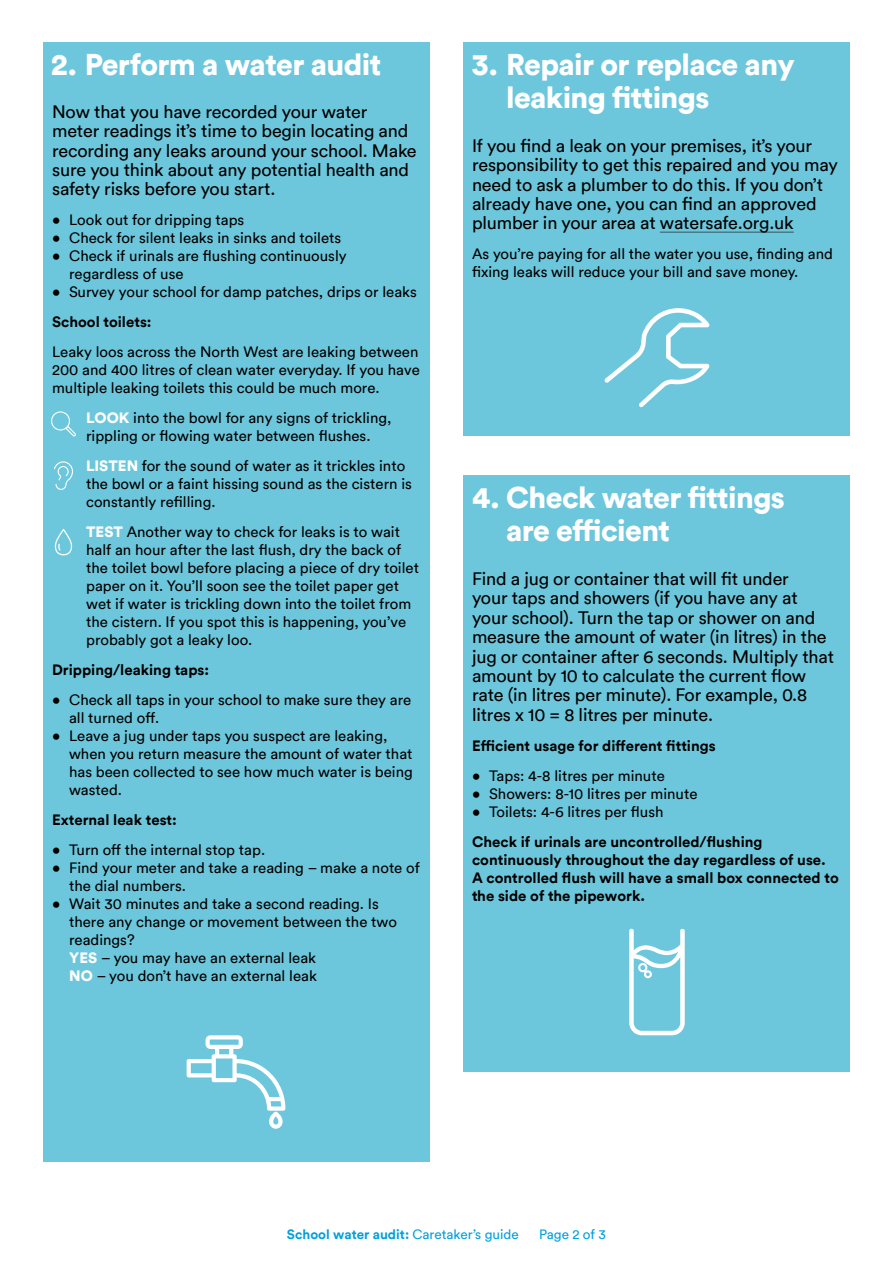
<style>
.page{position:relative;width:893px;height:1263px;background:#fff}
.page>*{position:absolute;margin:0;border:0;box-sizing:border-box;transform-origin:0 0}
.t1{font:900 30px/32.4px "Circular TT";letter-spacing:-.02em;color:#fff}
.t2{font:18px/19.4px "Circular TT";letter-spacing:-.01em;color:#000}
.t3{font:15px/18px "Circular TT";color:#000}
.t4{font:700 15px/18px "Circular TT";color:#000}
.t5{font:700 13.5px "Circular TT";color:#00a0de}
.t6{font:13.5px "Circular TT";color:#00a0de}
.s1{font-weight:900;color:#fff}
.s2{font-weight:400}
</style>
<div class="page">
<div style="left:43px;top:43px;width:386px;height:1119px;background:#6dc7dc"></div>
<div style="left:463px;top:43px;width:387px;height:393px;background:#6dc7dc"></div>
<div style="left:463px;top:476px;width:387px;height:596px;background:#6dc7dc"></div>
<hr style="left:660px;top:231px;width:134px;height:2px;background:#467886">
<svg style="left:54px;top:461px;width:19px;height:29px"></svg>
<svg style="left:51px;top:411px;width:25px;height:25px"></svg>
<svg style="left:54px;top:529px;width:19px;height:26px"></svg>
<svg style="left:187px;top:1035px;width:98px;height:94px"></svg>
<svg style="left:629px;top:929px;width:56px;height:106px"></svg>
<svg style="left:604px;top:308px;width:105px;height:99px"></svg>
<h1 class="t1" style="left:51px;top:48px;width:332px">2. Perform a water audit</h1>
<h1 class="t1" style="left:506px;top:48px;width:290px;text-indent:-34px">3. Repair or replace any leaking fittings</h1>
<p class="t2" style="left:52px;top:101px;width:366px">Now that you have recorded your water meter readings it’s time to begin locating and recording any leaks around your school. Make sure you think about any potential health and safety risks before you start.</p>
<p class="t3" style="left:52px;top:211px;width:194px">• Look out for dripping taps</p>
<p class="t3" style="left:52px;top:229px;width:291px">• Check for silent leaks in sinks and toilets</p>
<p class="t3" style="left:69px;top:247px;width:279px;text-indent:-17px">• Check if urinals are flushing continuously regardless of use</p>
<p class="t3" style="left:52px;top:283px;width:366px">• Survey your school for damp patches, drips or leaks</p>
<p class="t4" style="left:52px;top:313px;width:101px">School toilets:</p>
<p class="t3" style="left:52px;top:343px;width:369px;text-align:justify">Leaky loos across the North West are leaking between 200 and 400 litres of clean water everyday. If you have multiple leaking toilets this could be much more.</p>
<p class="t3" style="left:86px;top:409px;width:307px"><span class="s1">LOOK</span> into the bowl for any signs of trickling, rippling or flowing water between flushes.</p>
<p class="t3" style="left:86px;top:457px;width:327px"><span class="s1">LISTEN</span> for the sound of water as it trickles into the bowl or a faint hissing sound as the cistern is constantly refilling.</p>
<p class="t3" style="left:86px;top:523px;width:334px"><span class="s1">TEST</span> Another way to check for leaks is to wait half an hour after the last flush, dry the back of the toilet bowl before placing a piece of dry toilet paper on it. You’ll soon see the toilet paper get wet if water is trickling down into the toilet from the cistern. If you spot this is happening, you’ve probably got a leaky loo.</p>
<p class="t4" style="left:52px;top:661px;width:159px">Dripping/leaking taps:</p>
<p class="t3" style="left:69px;top:691px;width:344px;text-indent:-17px">• Check all taps in your school to make sure they are all turned off.</p>
<p class="t3" style="left:69px;top:727px;width:345px;text-indent:-17px">• Leave a jug under taps you suspect are leaking, when you return measure the amount of water that has been collected to see how much water is being wasted.</p>
<p class="t4" style="left:52px;top:811px;width:126px">External leak test:</p>
<p class="t3" style="left:52px;top:841px;width:215px">• Turn off the internal stop tap.</p>
<p class="t3" style="left:69px;top:859px;width:352px;text-indent:-17px">• Find your meter and take a reading – make a note of the dial numbers.</p>
<p class="t3" style="left:69px;top:895px;width:329px;text-indent:-17px">• Wait 30 minutes and take a second reading. Is there any change or movement between the two readings?<br><span class="s1">YES</span> – you may have an external leak<br><span class="s1">NO</span> – you don’t have an external leak</p>
<p class="t2" style="left:472px;top:135px;width:367px">If you find a leak on your premises, it’s your responsibility to get this repaired and you may need to ask a plumber to do this. If you don’t already have one, you can find an approved plumber in your area at watersafe.org.uk</p>
<p class="t3" style="left:472px;top:245px;width:362px">As you’re paying for all the water you use, finding and fixing leaks will reduce your bill and save money.</p>
<h1 class="t1" style="left:506px;top:481px;width:280px;text-indent:-34px">4. Check water fittings are efficient</h1>
<p class="t2" style="left:472px;top:569px;width:364px">Find a jug or container that will fit under<br>your taps and showers (if you have any at your school). Turn the tap or shower on and measure the amount of water (in litres) in the jug or container after 6 seconds. Multiply that amount by 10 to calculate the current flow rate (in litres per minute). For example, 0.8 litres x 10 = 8 litres per minute.</p>
<p class="t4" style="left:472px;top:736px;width:245px">Efficient usage for different fittings</p>
<p class="t3" style="left:472px;top:766px;width:194px">• Taps: 4-8 litres per minute</p>
<p class="t3" style="left:472px;top:784px;width:227px">• Showers: 8-10 litres per minute</p>
<p class="t3" style="left:472px;top:802px;width:193px">• Toilets: 4-6 litres per flush</p>
<p class="t4" style="left:472px;top:832px;width:368px">Check if urinals are uncontrolled/flushing continuously throughout the day regardless of use.<br>A controlled flush will have a small box connected to the side of the pipework.</p>
<p class="t5" style="left:287px;top:1225px;width:233px">School water audit: <span class="s2">Caretaker’s guide</span></p>
<p class="t6" style="left:539px;top:1226px;width:68px">Page 2 of 3</p>
</div>
